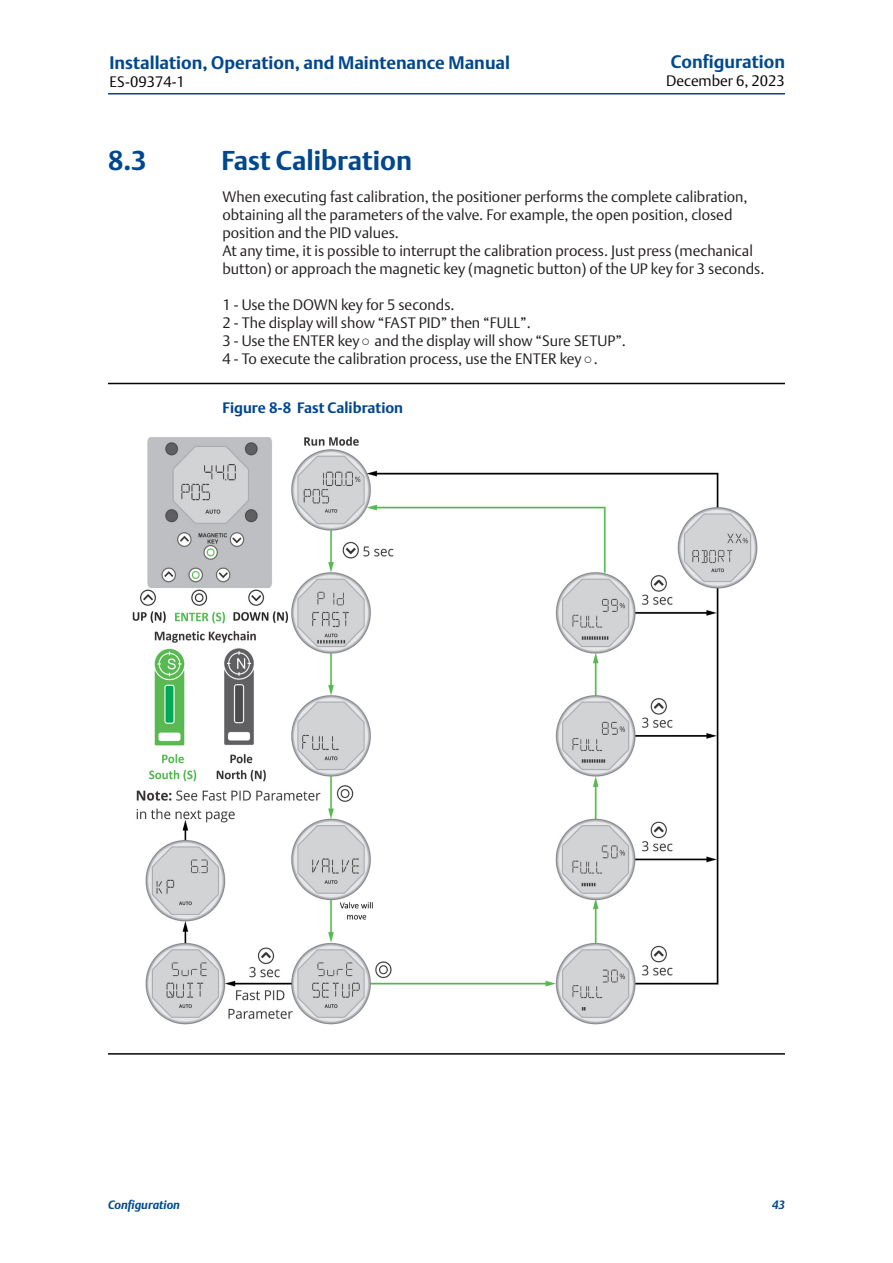
<style>
.page{position:relative;width:893px;height:1263px;background:#fff}
.page>*{position:absolute;margin:0;border:0;box-sizing:border-box;transform-origin:0 0}
.t1{font:700 27px "DTL Argo T";color:#01478d}
.t2{font:700 18px "DTL Argo T";color:#01478d}
.t3{font:700 18px "DTL Argo T";color:#004a8d}
.t4{font:300 15px/18px "DTL Argo T";color:#231f20}
.t5{font:300 15px "DTL Argo T";color:#040503}
.t6{font:700 15px "DTL Argo T";color:#01478d}
.t7{font:italic 700 12px "DTL Argo T";color:#004a8d}
.s1{font-family:"Arial Narrow";font-weight:400}
</style>
<div class="page">
<hr style="left:108px;top:93px;width:677px;height:2px;background:#01478d">
<hr style="left:108px;top:383px;width:677px;height:1px;background:#040503">
<hr style="left:108px;top:1053px;width:677px;height:2px;background:#040503">
<img style="left:132px;top:436px;width:626px;height:589px">
<p class="t2" style="left:110px;top:52px;width:402px">Installation, Operation, and Maintenance Manual</p>
<p class="t5" style="left:110px;top:73px;width:77px">ES-09374-1</p>
<p class="t3" style="left:671px;top:51px;width:116px">Configuration</p>
<p class="t5" style="left:666px;top:72px;width:120px">December 6, 2023</p>
<p class="t1" style="left:108px;top:145px;width:40px">8.3</p>
<p class="t1" style="left:221px;top:145px;width:192px">Fast Calibration</p>
<p class="t4" style="left:222px;top:188px;width:527px">When executing fast calibration, the positioner performs the complete calibration, obtaining all the parameters of the valve. For example, the open position, closed position and the PID values.</p>
<p class="t4" style="left:222px;top:242px;width:543px">At any time, it is possible to interrupt the calibration process. Just press (mechanical button) or approach the magnetic key (magnetic button) of the UP key for 3 seconds.</p>
<p class="t4" style="left:222px;top:296px;width:234px">1 - Use the DOWN key for 5 seconds.</p>
<p class="t4" style="left:222px;top:314px;width:310px">2 - The display will show “FAST PID” then “FULL”.</p>
<p class="t4" style="left:222px;top:332px;width:405px">3 - Use the ENTER key <span class="s1">○</span> and the display will show “Sure SETUP”.</p>
<p class="t4" style="left:222px;top:350px;width:377px">4 - To execute the calibration process, use the ENTER key <span class="s1">○</span>.</p>
<p class="t6" style="left:222px;top:398px;width:182px">Figure 8-8 Fast Calibration</p>
<p class="t7" style="left:108px;top:1197px;width:74px">Configuration</p>
<p class="t7" style="left:772px;top:1197px;width:14px">43</p>
</div>
